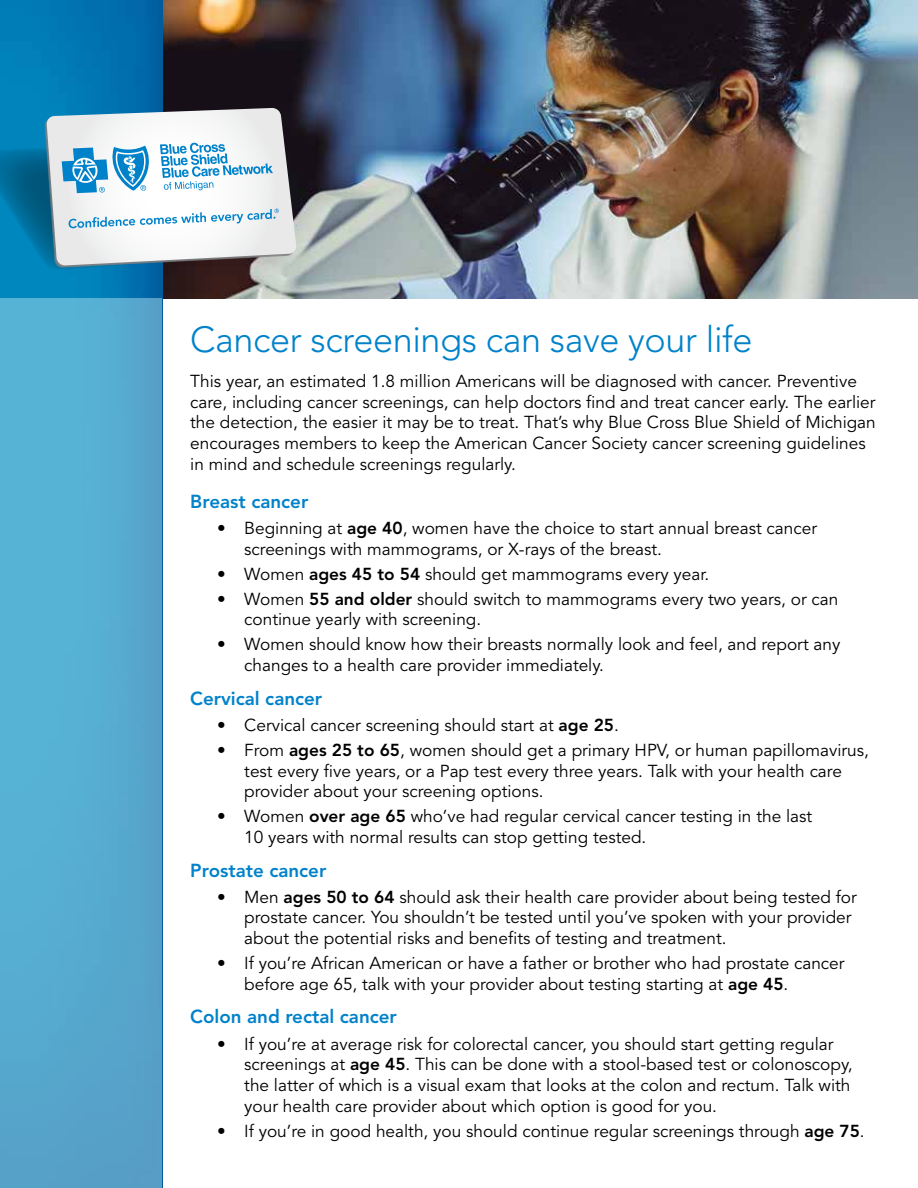
<style>
.page{position:relative;width:918px;height:1188px;background:#fff}
.page>*{position:absolute;margin:0;border:0;box-sizing:border-box;transform-origin:0 0}
.Headline{font:300 36px "Avenir LT Std";letter-spacing:-.01em;color:#0082ca}
.Subhead{font:800 18.75px "Avenir LT Std";color:#0082ca}
.Bullets{font:17.25px/20.7px "Avenir LT Std";color:#000}
.Body{font:17.25px/20.7px "Avenir LT Std";color:#000}
.s1{font-weight:800}
</style>
<div class="page">
<img style="left:163px;top:0;width:755px;height:298px">
<img style="left:0;top:0;width:162px;height:298px">
<div style="left:0;top:298px;width:162px;height:890px;background:linear-gradient(to right,#56b3d5,#56a3ca)"></div>
<svg style="left:0;top:108px;width:297px;height:163px"></svg>
<p class="Headline" style="left:190px;top:318px;width:564px">Cancer screenings can save your life</p>
<p class="Body" style="left:190px;top:371px;width:687px">This year, an estimated 1.8 million Americans will be diagnosed with cancer. Preventive care, including cancer screenings, can help doctors find and treat cancer early. The earlier the detection, the easier it may be to treat. That’s why Blue Cross Blue Shield of Michigan encourages members to keep the American Cancer Society cancer screening guidelines in mind and schedule screenings regularly.</p>
<p class="Subhead" style="left:190px;top:490px;width:120px">Breast cancer</p>
<p class="Bullets" style="left:244px;top:518px;width:574px;text-indent:-27px">• Beginning at <span class="s1">age 40</span>, women have the choice to start annual breast cancer screenings with mammograms, or X-rays of the breast.</p>
<p class="Bullets" style="left:217px;top:564px;width:494px">• Women <span class="s1">ages 45 to 54</span> should get mammograms every year.</p>
<p class="Bullets" style="left:244px;top:589px;width:596px;text-indent:-27px">• Women <span class="s1">55 and older</span> should switch to mammograms every two years, or can continue yearly with screening.</p>
<p class="Bullets" style="left:244px;top:635px;width:598px;text-indent:-27px">• Women should know how their breasts normally look and feel, and report any changes to a health care provider immediately.</p>
<p class="Subhead" style="left:190px;top:687px;width:133px">Cervical cancer</p>
<p class="Bullets" style="left:217px;top:715px;width:403px">• Cervical cancer screening should start at <span class="s1">age 25</span>.</p>
<p class="Bullets" style="left:244px;top:740px;width:626px;text-indent:-27px">• From <span class="s1">ages 25 to 65</span>, women should get a primary HPV, or human papillomavirus, test every five years, or a Pap test every three years. Talk with your health care provider about your screening options.</p>
<p class="Bullets" style="left:244px;top:806px;width:569px;text-indent:-27px">• Women <span class="s1">over age 65</span> who’ve had regular cervical cancer testing in the last<br>10 years with normal results can stop getting tested.</p>
<p class="Subhead" style="left:190px;top:859px;width:138px">Prostate cancer</p>
<p class="Bullets" style="left:244px;top:887px;width:614px;text-indent:-27px">• Men <span class="s1">ages 50 to 64</span> should ask their health care provider about being tested for prostate cancer. You shouldn’t be tested until you’ve spoken with your provider about the potential risks and benefits of testing and treatment.</p>
<p class="Bullets" style="left:244px;top:953px;width:602px;text-indent:-27px">• If you’re African American or have a father or brother who had prostate cancer before age 65, talk with your provider about testing starting at <span class="s1">age 45</span>.</p>
<p class="Subhead" style="left:190px;top:1006px;width:208px">Colon and rectal cancer</p>
<p class="Bullets" style="left:244px;top:1034px;width:610px;text-indent:-27px">• If you’re at average risk for colorectal cancer, you should start getting regular screenings at <span class="s1">age 45</span>. This can be done with a stool-based test or colonoscopy, the latter of which is a visual exam that looks at the colon and rectum. Talk with your health care provider about which option is good for you.</p>
<p class="Bullets" style="left:217px;top:1121px;width:649px">• If you’re in good health, you should continue regular screenings through <span class="s1">age 75</span>.</p>
</div>
